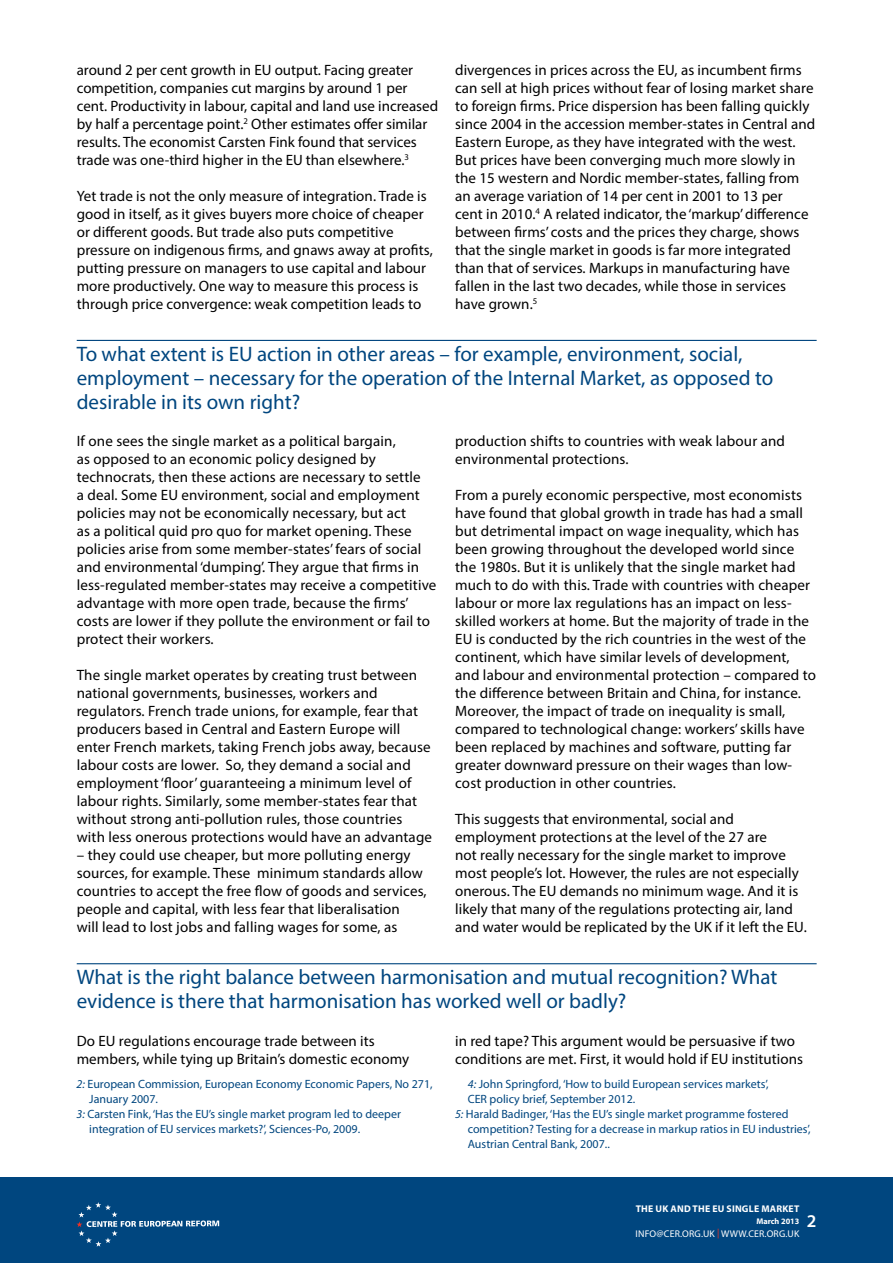
<style>
.page{position:relative;width:893px;height:1263px;background:#fff}
.page>*{position:absolute;margin:0;border:0;box-sizing:border-box;transform-origin:0 0}
.t1{font:21px/24px "Myriad Pro";color:#00467f}
.t2{font:600 18px "Myriad Pro";color:#fff}
.t3{font:15px/18px "Myriad Pro";letter-spacing:.005em;color:#000}
.t4{font:12px "Myriad Pro";color:#00467f}
.t5{font:9.75px "Myriad Pro";letter-spacing:.025em;color:#fff}
.t6{font:700 9.75px "Myriad Pro";letter-spacing:.02em;color:#fff}
.t7{font:700 8.25px "Myriad Pro";color:#fff}
.s1{font-style:italic}
.s2{color:#ee3124}
</style>
<div class="page">
<hr style="left:77px;top:340px;width:740px;height:1px;background:#00467f">
<hr style="left:77px;top:963px;width:740px;height:1px;background:#00467f">
<div style="left:0;top:1178px;width:893px;height:85px;background:#00467f"></div>
<svg style="left:77px;top:1202px;width:142px;height:45px"></svg>
<p class="t3" style="left:455px;top:61px;width:362px">divergences in prices across the EU, as incumbent firms can sell at high prices without fear of losing market share to foreign firms. Price dispersion has been falling quickly since 2004 in the accession member-states in Central and Eastern Europe, as they have integrated with the west.<br>But prices have been converging much more slowly in the 15 western and Nordic member-states, falling from an average variation of 14 per cent in 2001 to 13 per<br>cent in 2010.<sup>4</sup> A related indicator, the ‘markup’ difference between firms’ costs and the prices they charge, shows that the single market in goods is far more integrated than that of services. Markups in manufacturing have fallen in the last two decades, while those in services have grown.<sup>5</sup></p>
<h1 class="t1" style="left:77px;top:341px;width:698px">To what extent is EU action in other areas – for example, environment, social, employment – necessary for the operation of the Internal Market, as opposed to desirable in its own right?</h1>
<p class="t3" style="left:77px;top:432px;width:361px">If one sees the single market as a political bargain,<br>as opposed to an economic policy designed by technocrats, then these actions are necessary to settle<br>a deal. Some EU environment, social and employment policies may not be economically necessary, but act<br>as a political quid pro quo for market opening. These policies arise from some member-states’ fears of social and environmental ‘dumping’. They argue that firms in less-regulated member-states may receive a competitive advantage with more open trade, because the firms’ costs are lower if they pollute the environment or fail to protect their workers.</p>
<p class="t3" style="left:77px;top:666px;width:357px">The single market operates by creating trust between national governments, businesses, workers and regulators. French trade unions, for example, fear that producers based in Central and Eastern Europe will enter French markets, taking French jobs away, because labour costs are lower. So, they demand a social and employment ‘floor’ guaranteeing a minimum level of labour rights. Similarly, some member-states fear that without strong anti-pollution rules, those countries with less onerous protections would have an advantage</p>
<p class="t3" style="left:77px;top:846px;width:351px">– they could use cheaper, but more polluting energy sources, for example. These minimum standards allow countries to accept the free flow of goods and services, people and capital, with less fear that liberalisation<br>will lead to lost jobs and falling wages for some, as</p>
<p class="t3" style="left:77px;top:61px;width:363px">around 2 per cent growth in EU output. Facing greater competition, companies cut margins by around 1 per cent. Productivity in labour, capital and land use increased by half a percentage point.<sup>2</sup> Other estimates offer similar results. The economist Carsten Fink found that services trade was one-third higher in the EU than elsewhere.<sup>3</sup></p>
<p class="t3" style="left:77px;top:187px;width:358px">Yet trade is not the only measure of integration. Trade is good in itself, as it gives buyers more choice of cheaper or different goods. But trade also puts competitive pressure on indigenous firms, and gnaws away at profits, putting pressure on managers to use capital and labour more productively. One way to measure this process is through price convergence: weak competition leads to</p>
<p class="t3" style="left:455px;top:432px;width:331px">production shifts to countries with weak labour and environmental protections.</p>
<p class="t3" style="left:455px;top:486px;width:362px">From a purely economic perspective, most economists have found that global growth in trade has had a small but detrimental impact on wage inequality, which has been growing throughout the developed world since the 1980s. But it is unlikely that the single market had much to do with this. Trade with countries with cheaper labour or more lax regulations has an impact on less&shy;skilled workers at home. But the majority of trade in the EU is conducted by the rich countries in the west of the continent, which have similar levels of development, and labour and environmental protection – compared to the difference between Britain and China, for instance.<br>Moreover, the impact of trade on inequality is small, compared to technological change: workers’ skills have been replaced by machines and software, putting far greater downward pressure on their wages than low&shy;cost production in other countries.</p>
<p class="t3" style="left:455px;top:810px;width:353px">This suggests that environmental, social and employment protections at the level of the 27 are<br>not really necessary for the single market to improve most people’s lot. However, the rules are not especially onerous. The EU demands no minimum wage. And it is likely that many of the regulations protecting air, land and water would be replicated by the UK if it left the EU.</p>
<h1 class="t1" style="left:77px;top:965px;width:702px">What is the right balance between harmonisation and mutual recognition? What evidence is there that harmonisation has worked well or badly?</h1>
<p class="t3" style="left:77px;top:1031px;width:334px">Do EU regulations encourage trade between its members, while tying up Britain’s domestic economy</p>
<p class="t3" style="left:455px;top:1031px;width:349px">in red tape? This argument would be persuasive if two conditions are met. First, it would hold if EU institutions</p>
<p class="t4" style="left:77px;top:1077px;width:358px"><span class="s1">2:</span> European Commission, European Economy Economic Papers, No 271,</p>
<p class="t4" style="left:89px;top:1092px;width:70px">January 2007.</p>
<p class="t4" style="left:77px;top:1107px;width:326px"><span class="s1">3:</span> Carsten Fink, ‘Has the EU’s single market program led to deeper</p>
<p class="t4" style="left:89px;top:1122px;width:272px">integration of EU services markets?’, Sciences-Po, 2009.</p>
<p class="t4" style="left:468px;top:1077px;width:302px"><span class="s1">4:</span> John Springford, ‘How to build European services markets’,</p>
<p class="t4" style="left:468px;top:1092px;width:169px">CER policy brief, September 2012.</p>
<p class="t4" style="left:455px;top:1107px;width:335px"><span class="s1">5:</span> Harald Badinger, ‘Has the EU’s single market programme fostered</p>
<p class="t4" style="left:468px;top:1122px;width:344px">competition? Testing for a decrease in markup ratios in EU industries’,</p>
<p class="t4" style="left:468px;top:1137px;width:144px">Austrian Central Bank, 2007..</p>
<p class="t6" style="left:636px;top:1202px;width:163px">THE UK AND THE EU SINGLE MARKET</p>
<p class="t7" style="left:756px;top:1215px;width:45px">MARCH 2013</p>
<p class="t5" style="left:636px;top:1228px;width:6px">info</p>
<p class="t5" style="left:656px;top:1228px;width:144px">@cer.org.uk <span class="s2">|</span> WWW.CER.ORG.UK</p>
<p class="t2" style="left:807px;top:1210px;width:11px">2</p>
</div>
